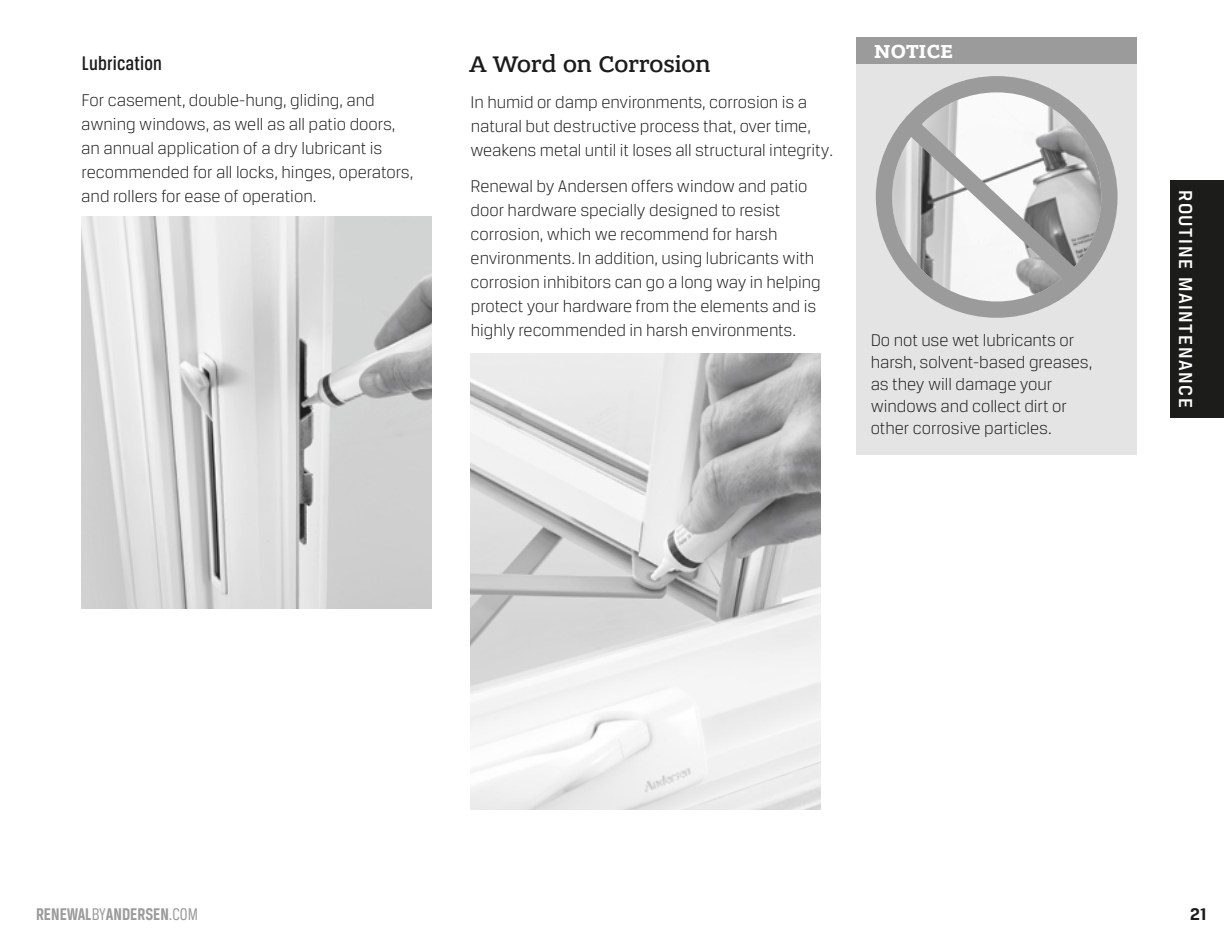
<style>
.page{position:relative;width:1224px;height:936px;background:#fff}
.page>*{position:absolute;margin:0;border:0;box-sizing:border-box;transform-origin:0 0}
.t1{font:500 24px "Bandera Pro";color:#1c1c1a}
.t2{font:500 21px "Breuer Condensed";letter-spacing:.01em;color:#1c1c1a}
.t3{font:500 20px "Breuer Text";letter-spacing:.08em;color:#fff}
.t4{font:700 20px "Bandera Pro";letter-spacing:.02em;color:#fff}
.t5{font:300 18px/24px "Breuer Text";color:#1c1c1a}
.t6{font:700 18px "Breuer Condensed";color:#9b9b9c}
.t7{font:700 18px "Breuer Text";color:#1c1c1a}
.s1{font-weight:400}
</style>
<div class="page">
<img style="left:81px;top:216px;width:350px;height:392px">
<div style="left:856px;top:64px;width:281px;height:390px;background:#e4e4e4"></div>
<div style="left:876px;top:76px;width:242px;height:242px;border:16px solid #9b9b9c;border-radius:50%"></div>
<svg style="left:885px;top:100px;width:214px;height:203px;background:#c5c5c6"></svg>
<div style="left:856px;top:37px;width:281px;height:27px;background:#9b9b9c"></div>
<img style="left:470px;top:354px;width:350px;height:456px">
<div style="left:1170px;top:180px;width:54px;height:237px;background:#1c1c1a"></div>
<p class="t2" style="left:82px;top:51px;width:82px">Lubrication</p>
<p class="t5" style="left:81px;top:88px;width:333px">For casement, double-hung, gliding, and awning windows, as well as all patio doors, an annual application of a dry lubricant is recommended for all locks, hinges, operators, and rollers for ease of operation.</p>
<p class="t4" style="left:874px;top:39px;width:80px">NOTICE</p>
<h1 class="t1" style="left:469px;top:49px;width:243px">A Word on Corrosion</h1>
<p class="t5" style="left:470px;top:90px;width:364px">In humid or damp environments, corrosion is a natural but destructive process that, over time, weakens metal until it loses all structural integrity.</p>
<p class="t5" style="left:471px;top:174px;width:352px">Renewal by Andersen offers window and patio door hardware specially designed to resist corrosion, which we recommend for harsh environments. In addition, using lubricants with corrosion inhibitors can go a long way in helping protect your hardware from the elements and is highly recommended in harsh environments.</p>
<p class="t3" style="left:1197px;top:190px;width:220px;rotate:90deg">ROUTINE MAINTENANCE</p>
<p class="t5" style="left:871px;top:329px;width:223px;line-height:22px">Do not use wet lubricants or harsh, solvent-based greases, as they will damage your windows and collect dirt or other corrosive particles.</p>
<p class="t6" style="left:36px;top:904px;width:164px">RENEWAL<span class="s1">BY</span>ANDERSEN<span class="s1">.COM</span></p>
<p class="t7" style="left:1190px;top:904px;width:18px">21</p>
</div>
